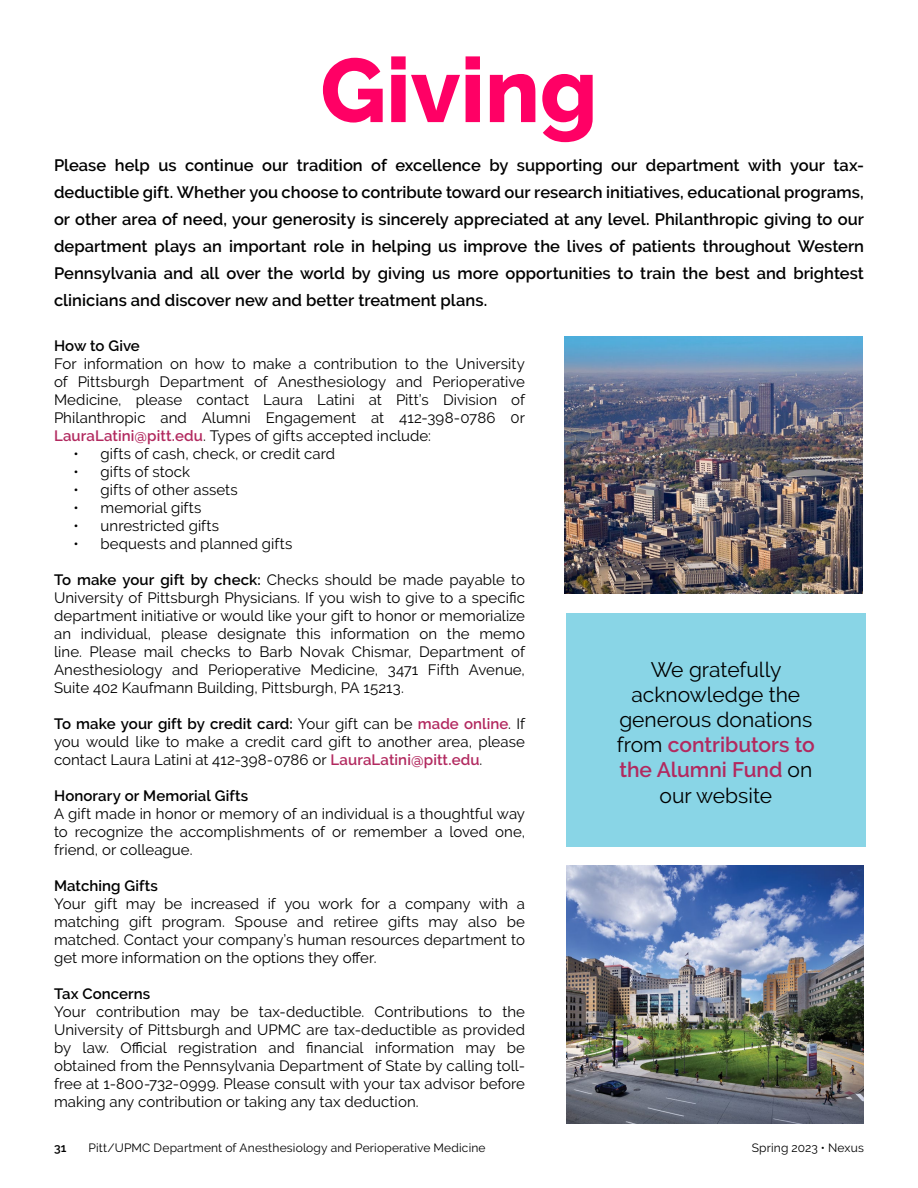
<style>
.page{position:relative;width:918px;height:1188px;background:#fff}
.page>*{position:absolute;margin:0;border:0;box-sizing:border-box;transform-origin:0 0}
.t1{font:800 90px "Raleway";color:#ff0065}
.t2{font:21px/25.2px "Raleway";color:#000;text-align:center}
.t3{font:600 16.5px/27px "Raleway";color:#000;text-align:justify}
.t4{font:15px/18px "Raleway";letter-spacing:.005em;color:#000;text-align:justify}
.t5{font:600 15px "Raleway";letter-spacing:.005em;color:#000}
.t6{font:12px "Raleway";letter-spacing:.015em;color:#000}
.t7{font:600 12px "Raleway";color:#000}
.s1{font-weight:600;color:#b2295f}
.s2{font-weight:600}
</style>
<div class="page">
<div style="left:566px;top:613px;width:300px;height:234px;background:#89d5e6"></div>
<img style="left:565px;top:336px;width:297px;height:258px">
<img style="left:566px;top:866px;width:298px;height:257px">
<h1 class="t1" style="left:320px;top:39px;width:279px">Giving</h1>
<p class="t3" style="left:54px;top:152px;width:812px">Please help us continue our tradition of excellence by supporting our department with your tax&shy;deductible gift. Whether you choose to contribute toward our research initiatives, educational programs, or other area of need, your generosity is sincerely appreciated at any level. Philanthropic giving to our department plays an important role in helping us improve the lives of patients throughout Western Pennsylvania and all over the world by giving us more opportunities to train the best and brightest clinicians and discover new and better treatment plans.</p>
<p class="t5" style="left:54px;top:337px;width:87px">How to Give</p>
<p class="t4" style="left:54px;top:355px;width:473px">For information on how to make a contribution to the University of Pittsburgh Department of Anesthesiology and Perioperative Medicine, please contact Laura Latini at Pitt’s Division of Philanthropic and Alumni Engagement at 412-398-0786 0r <span class="s1">LauraLatini@pitt.edu</span>. Types of gifts accepted include:</p>
<p class="t4" style="left:74px;top:445px;width:263px">• gifts of cash, check, or credit card</p>
<p class="t4" style="left:74px;top:463px;width:118px">• gifts of stock</p>
<p class="t4" style="left:74px;top:481px;width:166px">• gifts of other assets</p>
<p class="t4" style="left:74px;top:499px;width:130px">• memorial gifts</p>
<p class="t4" style="left:74px;top:517px;width:147px">• unrestricted gifts</p>
<p class="t4" style="left:74px;top:535px;width:221px">• bequests and planned gifts</p>
<p class="t4" style="left:54px;top:571px;width:473px"><span class="s2">To make your gift by check:</span> Checks should be made payable to University of Pittsburgh Physicians. If you wish to give to a specific department initiative or would like your gift to honor or memorialize an individual, please designate this information on the memo line. Please mail checks to Barb Novak Chismar, Department of Anesthesiology and Perioperative Medicine, 3471 Fifth Avenue, Suite 402 Kaufmann Building, Pittsburgh, PA 15213.</p>
<p class="t4" style="left:54px;top:715px;width:472px"><span class="s2">To make your gift by credit card:</span> Your gift can be <span class="s1">made online</span>. If you would like to make a credit card gift to another area, please contact Laura Latini at 412-398-0786 or <span class="s1">LauraLatini@pitt.edu</span>.</p>
<p class="t5" style="left:54px;top:787px;width:196px">Honorary or Memorial Gifts</p>
<p class="t4" style="left:54px;top:805px;width:473px">A gift made in honor or memory of an individual is a thoughtful way to recognize the accomplishments of or remember a loved one, friend, or colleague.</p>
<p class="t5" style="left:54px;top:877px;width:105px">Matching Gifts</p>
<p class="t4" style="left:54px;top:895px;width:472px">Your gift may be increased if you work for a company with a matching gift program. Spouse and retiree gifts may also be matched. Contact your company’s human resources department to get more information on the options they offer.</p>
<p class="t5" style="left:54px;top:985px;width:98px">Tax Concerns</p>
<p class="t4" style="left:54px;top:1003px;width:473px">Your contribution may be tax-deductible. Contributions to the University of Pittsburgh and UPMC are tax-deductible as provided by law. Official registration and financial information may be obtained from the Pennsylvania Department of State by calling toll&shy;free at 1-800-732-0999. Please consult with your tax advisor before making any contribution or taking any tax deduction.</p>
<h2 class="t2" style="left:617px;top:657px;width:199px">We gratefully acknowledge the generous donations from <span class="s1">contributors to the Alumni Fund</span> on our website</h2>
<p class="t7" style="left:54px;top:1141px;width:14px">31</p>
<p class="t6" style="left:88px;top:1141px;width:399px">Pitt/UPMC Department of Anesthesiology and Perioperative Medicine</p>
<p class="t6" style="left:752px;top:1141px;width:114px">Spring 2023 • Nexus</p>
</div>
